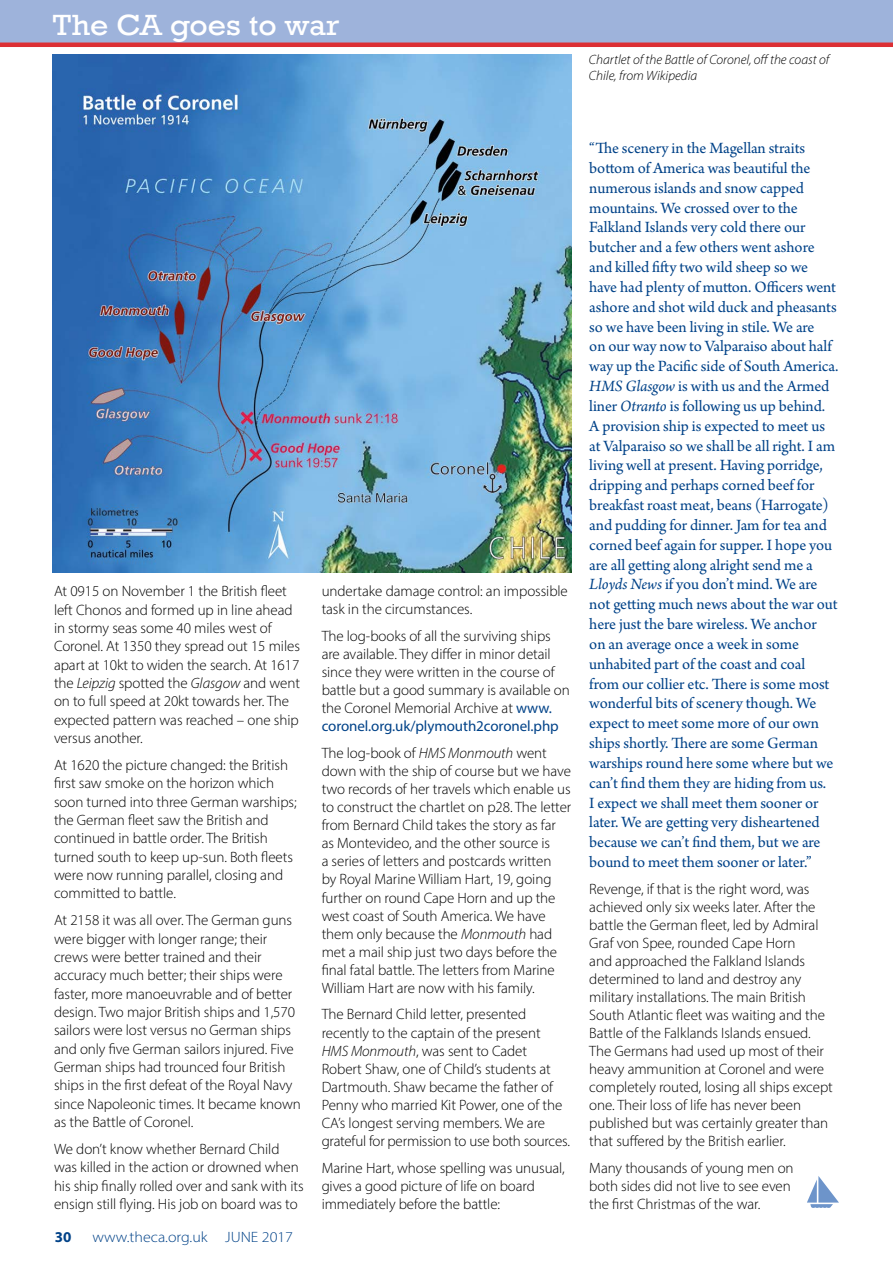
<style>
.page{position:relative;width:893px;height:1263px;background:#fff}
.page>*{position:absolute;margin:0;border:0;box-sizing:border-box;transform-origin:0 0}
.t1{font:30px "Rockwell";color:#fff;scale:1.07 1}
.t2{font:16.5px/19.8px "Arno Pro";letter-spacing:-.005em;color:#004288}
.t3{font:300 15px/18px "Myriad Pro";letter-spacing:-.005em;color:#000}
.t4{font:300 15px "Myriad Pro";color:#004288;scale:1.07 1}
.t5{font:700 15px "Myriad Pro";color:#004288}
.t6{font:italic 300 13.5px/16.2px "Myriad Pro";color:#000}
.s1{font-style:italic}
.s2{font-weight:400;color:#004288}
</style>
<div class="page">
<div style="left:0;top:0;width:893px;height:44px;background:#9eb3db"></div>
<hr style="left:0;top:43px;width:893px;height:4px;background:#dc2f34">
<img style="left:53px;top:54px;width:518px;height:518px">
<svg style="left:807px;top:1176px;width:32px;height:32px"></svg>
<h1 class="t1" style="left:53px;top:8px;width:269px">The CA goes to war</h1>
<p class="t6" style="left:589px;top:51px;width:242px">Chartlet of the Battle of Coronel, off the coast of<br>Chile, from Wikipedia</p>
<p class="t3" style="left:54px;top:582px;width:247px">At 0915 on November 1 the British fleet left Chonos and formed up in line ahead in stormy seas some 40 miles west of Coronel. At 1350 they spread out 15 miles apart at 10kt to widen the search. At 1617 the <span class="s1">Leipzig</span> spotted the <span class="s1">Glasgow</span> and went on to full speed at 20kt towards her. The expected pattern was reached – one ship versus another.</p>
<p class="t3" style="left:54px;top:756px;width:244px">At 1620 the picture changed: the British first saw smoke on the horizon which soon turned into three German warships; the German fleet saw the British and continued in battle order. The British turned south to keep up-sun. Both fleets were now running parallel, closing and committed to battle.</p>
<p class="t3" style="left:54px;top:911px;width:248px">At 2158 it was all over. The German guns were bigger with longer range; their crews were better trained and their accuracy much better; their ships were faster, more manoeuvrable and of better design. Two major British ships and 1,570 sailors were lost versus no German ships and only five German sailors injured. Five German ships had trounced four British ships in the first defeat of the Royal Navy since Napoleonic times. It became known as the Battle of Coronel.</p>
<p class="t3" style="left:54px;top:1139px;width:251px">We don’t know whether Bernard Child was killed in the action or drowned when his ship finally rolled over and sank with its ensign still flying. His job on board was to</p>
<p class="t5" style="left:55px;top:1227px;width:18px">30</p>
<p class="t4" style="left:92px;top:1227px;width:189px">www.theca.org.uk JUNE 2017</p>
<p class="t3" style="left:322px;top:582px;width:248px">undertake damage control: an impossible task in the circumstances.</p>
<p class="t3" style="left:322px;top:627px;width:250px">The log-books of all the surviving ships are available. They differ in minor detail since they were written in the course of battle but a good summary is available on the Coronel Memorial Archive at <span class="s2">www. coronel.org.uk/plymouth2coronel.php</span></p>
<p class="t3" style="left:322px;top:744px;width:251px">The log-book of <span class="s1">HMS Monmouth</span> went down with the ship of course but we have two records of her travels which enable us to construct the chartlet on p28. The letter from Bernard Child takes the story as far as Montevideo, and the other source is<br>a series of letters and postcards written<br>by Royal Marine William Hart, 19, going further on round Cape Horn and up the west coast of South America. We have them only because the <span class="s1">Monmouth</span> had met a mail ship just two days before the final fatal battle. The letters from Marine William Hart are now with his family.</p>
<p class="t3" style="left:322px;top:1005px;width:250px">The Bernard Child letter, presented recently to the captain of the present <span class="s1">HMS Monmouth</span>, was sent to Cadet Robert Shaw, one of Child’s students at Dartmouth. Shaw became the father of Penny who married Kit Power, one of the CA’s longest serving members. We are grateful for permission to use both sources.</p>
<p class="t3" style="left:322px;top:1158px;width:245px">Marine Hart, whose spelling was unusual, gives a good picture of life on board immediately before the battle:</p>
<p class="t2" style="left:589px;top:139px;width:251px">“The scenery in the Magellan straits bottom of America was beautiful the numerous islands and snow capped mountains. We crossed over to the Falkland Islands very cold there our butcher and a few others went ashore and killed fifty two wild sheep so we have had plenty of mutton. Officers went ashore and shot wild duck and pheasants so we have been living in stile. We are<br>on our way now to Valparaiso about half way up the Pacific side of South America.<br><span class="s1">HMS Glasgow</span> is with us and the Armed liner <span class="s1">Otranto</span> is following us up behind.<br>A provision ship is expected to meet us at Valparaiso so we shall be all right. I am living well at present. Having porridge, dripping and perhaps corned beef for breakfast roast meat, beans (Harrogate) and pudding for dinner. Jam for tea and corned beef again for supper. I hope you are all getting along alright send me a <span class="s1">Lloyds News</span> if you don’t mind. We are not getting much news about the war out here just the bare wireless. We anchor<br>on an average once a week in some unhabited part of the coast and coal from our collier etc. There is some most wonderful bits of scenery though. We expect to meet some more of our own ships shortly. There are some German warships round here some where but we can’t find them they are hiding from us.<br>I expect we shall meet them sooner or later. We are getting very disheartened because we can’t find them, but we are bound to meet them sooner or later.”</p>
<p class="t3" style="left:589px;top:880px;width:245px">Revenge, if that is the right word, was achieved only six weeks later. After the battle the German fleet, led by Admiral Graf von Spee, rounded Cape Horn<br>and approached the Falkland Islands determined to land and destroy any military installations. The main British South Atlantic fleet was waiting and the Battle of the Falklands Islands ensued.<br>The Germans had used up most of their heavy ammunition at Coronel and were completely routed, losing all ships except one. Their loss of life has never been published but was certainly greater than that suffered by the British earlier.</p>
<p class="t3" style="left:589px;top:1159px;width:206px">Many thousands of young men on both sides did not live to see even the first Christmas of the war.</p>
</div>
